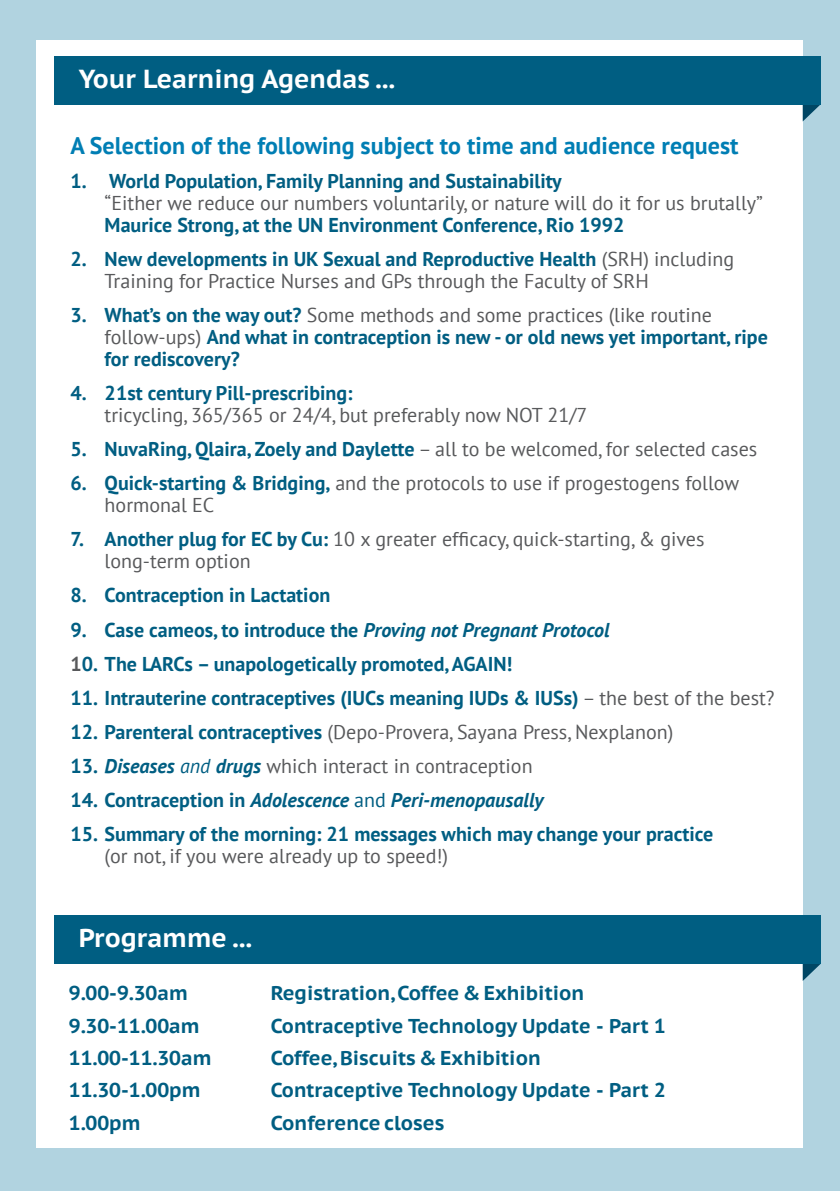
<style>
.page{position:relative;width:840px;height:1191px;background:#fff}
.page>*{position:absolute;margin:0;border:0;box-sizing:border-box;transform-origin:0 0}
.t1{font:700 26px "PT Sans Caption";color:#fff}
.t2{font:700 24px "PT Sans";color:#007eb4}
.t3{font:700 20px/22px "PT Sans";color:#005e82}
.t4{font:20px/22px "PT Sans";color:#58595b}
.t5{font:700 20px/32.4px "PT Sans Caption";color:#005e82}
.t6{font:italic 700 20px "PT Sans";color:#005e82}
.s1{font-weight:700;color:#005e82}
.s2{font-weight:400;color:#58595b}
.s3{font-style:italic}
.s4{color:#58595b}
.s5{font-weight:700;font-style:italic;color:#005e82}
.s6{font-style:italic;color:#005e82}
.s7{font-style:normal}
.s8{font-weight:400;font-style:normal}
</style>
<div class="page">
<div style="left:0;top:0;width:839px;height:1191px;background:#b1d3e0"></div>
<div style="left:36px;top:41px;width:766px;height:1107px;background:#fff"></div>
<svg style="left:802px;top:104px;width:18px;height:17px"></svg>
<div style="left:54px;top:56px;width:766px;height:48px;background:#005e82"></div>
<svg style="left:802px;top:964px;width:18px;height:17px"></svg>
<div style="left:54px;top:915px;width:766px;height:49px;background:#005e82"></div>
<h1 class="t1" style="left:79px;top:62px;width:317px">Your Learning Agendas ...</h1>
<p class="t2" style="left:70px;top:130px;width:669px">A Selection of the following subject to time and audience request</p>
<p class="t3" style="left:70px;top:170px;width:492px">1. World Population, Family Planning and Sustainability</p>
<p class="t4" style="left:105px;top:192px;width:659px">“Either we reduce our numbers voluntarily, or nature will do it for us brutally”</p>
<p class="t3" style="left:105px;top:214px;width:521px">Maurice Strong, at the UN Environment Conference, Rio 1992</p>
<p class="t4" style="left:105px;top:248px;width:630px;text-indent:-34px"><span class="s1">2. New developments in UK Sexual and Reproductive Health</span> (SRH) including<br>Training for Practice Nurses and GPs through the Faculty of SRH</p>
<p class="t3" style="left:105px;top:304px;width:664px;text-indent:-34px">3. What’s on the way out? <span class="s2">Some methods and some practices (like routine follow-ups)</span> And what in contraception is new - or old news yet important, ripe for rediscovery?</p>
<p class="t3" style="left:70px;top:382px;width:283px">4. 21st century Pill-prescribing:</p>
<p class="t4" style="left:105px;top:404px;width:484px">tricycling, 365/365 or 24/4, but preferably now NOT 21/7</p>
<p class="t3" style="left:70px;top:438px;width:688px">5. NuvaRing, Qlaira, Zoely and Daylette <span class="s2">– all to be welcomed, for selected cases</span></p>
<p class="t4" style="left:105px;top:472px;width:635px;text-indent:-34px"><span class="s1">6. Quick-starting &amp; Bridging,</span> and the protocols to use if progestogens follow hormonal EC</p>
<p class="t4" style="left:105px;top:528px;width:601px;text-indent:-34px"><span class="s1">7. Another plug for EC by Cu:</span> 10 x greater efficacy, quick-starting, &amp; gives long-term option</p>
<p class="t3" style="left:70px;top:584px;width:261px">8. Contraception in Lactation</p>
<p class="t3" style="left:70px;top:618px;width:540px">9. Case cameos, to introduce the <span class="s3">Proving not Pregnant Protocol</span></p>
<p class="t3" style="left:70px;top:652px;width:443px"><span class="s4">1</span>0. The LARCs – unapologetically promoted, AGAIN!</p>
<p class="t3" style="left:70px;top:686px;width:705px">11. Intrauterine contraceptives (IUCs meaning IUDs &amp; IUSs) <span class="s2">– the best of the best?</span></p>
<p class="t4" style="left:70px;top:720px;width:604px"><span class="s1">12. Parenteral contraceptives</span> (Depo-Provera, Sayana Press, Nexplanon)</p>
<p class="t4" style="left:70px;top:754px;width:463px"><span class="s1">13.</span> <span class="s5">Diseases</span> <span class="s6">and</span> <span class="s5">drugs</span> which interact in contraception</p>
<p class="t6" style="left:70px;top:786px;width:474px"><span class="s7">14. Contraception in</span> Adolescence <span class="s8">and</span> Peri-menopausally</p>
<p class="t3" style="left:70px;top:822px;width:644px">15. Summary of the morning: 21 messages which may change your practice</p>
<p class="t4" style="left:105px;top:844px;width:345px">(or not, if you were already up to speed!)</p>
<h1 class="t1" style="left:79px;top:920px;width:174px">Programme ...</h1>
<p class="t5" style="left:69px;top:976px;width:120px">9.00-9.30am</p>
<p class="t5" style="left:271px;top:976px;width:315px">Registration,Coffee &amp; Exhibition</p>
<p class="t5" style="left:69px;top:1009px;width:132px">9.30-11.00am</p>
<p class="t5" style="left:271px;top:1009px;width:396px">Contraceptive Technology Update - Part 1</p>
<p class="t5" style="left:69px;top:1041px;width:144px">11.00-11.30am</p>
<p class="t5" style="left:271px;top:1041px;width:271px">Coffee,Biscuits &amp; Exhibition</p>
<p class="t5" style="left:69px;top:1073px;width:133px">11.30-1.00pm<br>1.00pm</p>
<p class="t5" style="left:271px;top:1073px;width:396px">Contraceptive Technology Update - Part 2</p>
<p class="t5" style="left:271px;top:1106px;width:175px">Conference closes</p>
</div>
